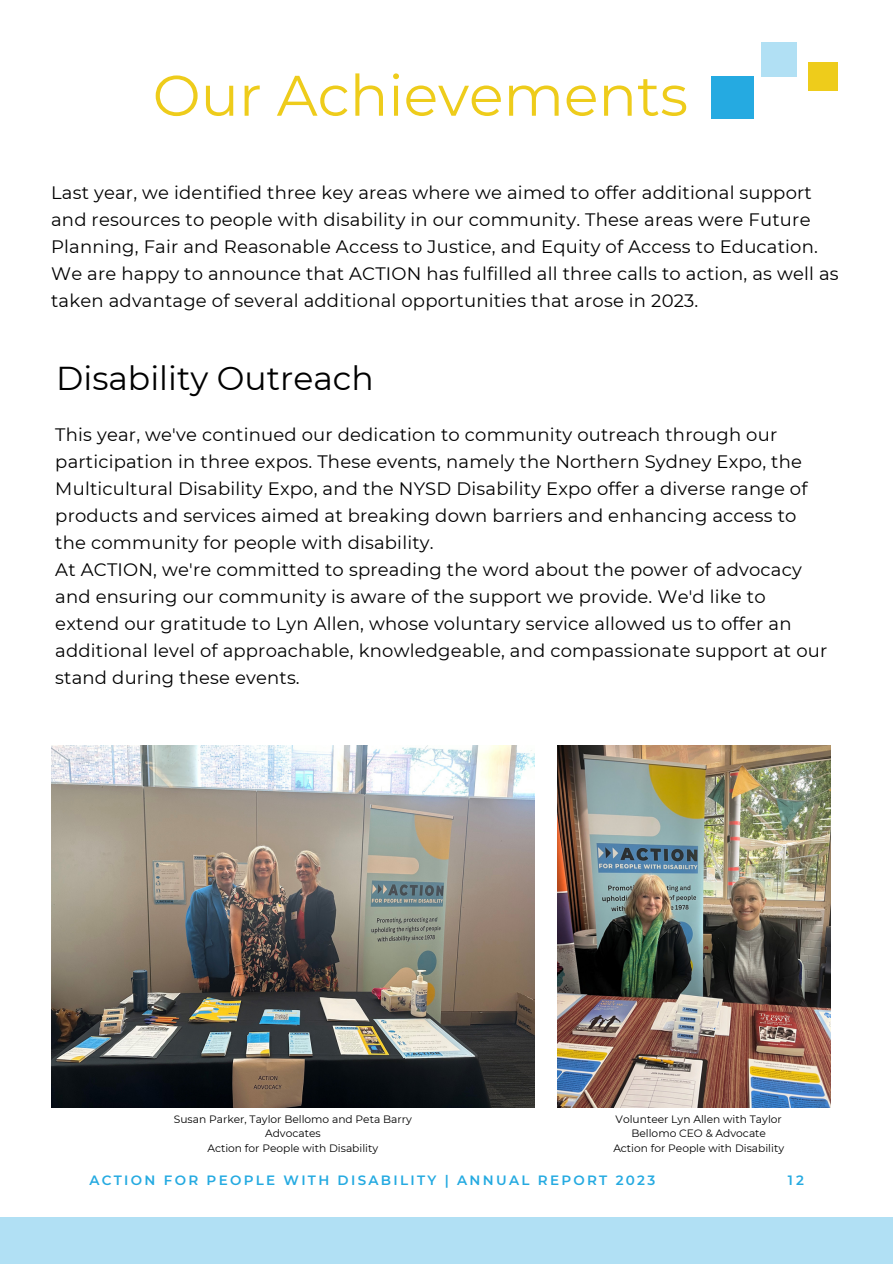
<style>
.page{position:relative;width:893px;height:1264px;background:#fff}
.page>*{position:absolute;margin:0;border:0;box-sizing:border-box;transform-origin:0 0}
.t1{font:57px "Montserrat";color:#eecc1b}
.t2{font:33px "Montserrat";color:#000}
.t3{font:18px/27px "Montserrat";letter-spacing:.01em;color:#000}
.t4{font:600 13.5px "Montserrat";letter-spacing:.17em;color:#25aae1}
.t5{font:10.65px/14.2px "Montserrat";color:#000;text-align:center}
</style>
<div class="page">
<div style="left:711px;top:76px;width:42px;height:42px;background:#25aae1"></div>
<div style="left:761px;top:42px;width:35px;height:34px;background:#b1e0f4"></div>
<div style="left:808px;top:62px;width:30px;height:29px;background:#eecc1b"></div>
<div style="left:0;top:1217px;width:892px;height:46px;background:#b1e0f4"></div>
<img style="left:51px;top:745px;width:483px;height:362px">
<img style="left:558px;top:745px;width:272px;height:362px">
<p class="t1" style="left:153px;top:60px;width:537px">Our Achievements</p>
<p class="t3" style="left:51px;top:179px;width:788px">Last year, we identified three key areas where we aimed to offer additional support and resources to people with disability in our community. These areas were Future Planning, Fair and Reasonable Access to Justice, and Equity of Access to Education.<br>We are happy to announce that ACTION has fulfilled all three calls to action, as well as taken advantage of several additional opportunities that arose in 2023.</p>
<p class="t2" style="left:56px;top:358px;width:319px">Disability Outreach</p>
<p class="t3" style="left:55px;top:421px;width:753px">This year, we've continued our dedication to community outreach through our participation in three expos. These events, namely the Northern Sydney Expo, the Multicultural Disability Expo, and the NYSD Disability Expo offer a diverse range of products and services aimed at breaking down barriers and enhancing access to the community for people with disability.</p>
<p class="t3" style="left:55px;top:556px;width:773px">At ACTION, we're committed to spreading the word about the power of advocacy and ensuring our community is aware of the support we provide. We'd like to extend our gratitude to Lyn Allen, whose voluntary service allowed us to offer an additional level of approachable, knowledgeable, and compassionate support at our stand during these events.</p>
<p class="t5" style="left:174px;top:1112px;width:239px">Susan Parker, Taylor Bellomo and Peta Barry</p>
<p class="t5" style="left:265px;top:1126px;width:57px">Advocates</p>
<p class="t5" style="left:207px;top:1140px;width:172px">Action for People with Disability</p>
<p class="t5" style="left:615px;top:1112px;width:168px">Volunteer Lyn Allen with Taylor<br>Bellomo CEO &amp; Advocate</p>
<p class="t5" style="left:613px;top:1140px;width:172px">Action for People with Disability</p>
<p class="t4" style="left:89px;top:1172px;width:567px">ACTION FOR PEOPLE WITH DISABILITY | ANNUAL REPORT 2023</p>
<p class="t4" style="left:787px;top:1172px;width:18px">12</p>
</div>
